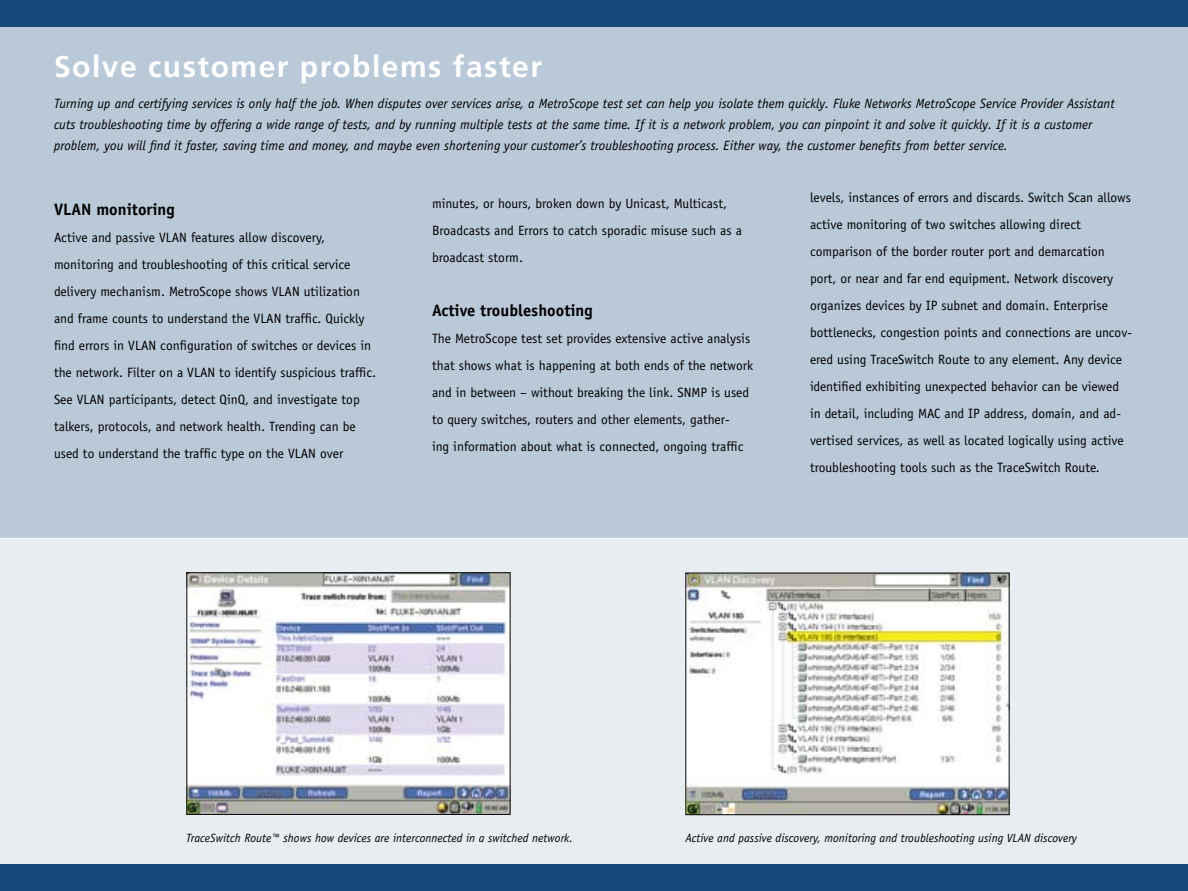
<style>
.page{position:relative;width:1188px;height:891px;background:#fff}
.page>*{position:absolute;margin:0;border:0;box-sizing:border-box;transform-origin:0 0}
.t1{font:700 30px "Frutiger";letter-spacing:.05em;color:#fff}
.t2{font:700 16.5px "Officina Sans";color:#000}
.t3{font:13.5px/27px "Officina Sans";color:#000}
.t4{font:italic 13.5px/21px "Officina Sans";color:#000}
.t5{font:italic 12px "Officina Sans";color:#000}
</style>
<div class="page">
<div style="left:0;top:17px;width:1188px;height:874px;background:#b9c9d8"></div>
<div style="left:0;top:0;width:1188px;height:27px;background:#174a7c"></div>
<div style="left:0;top:538px;width:1188px;height:336px;background:#e8edf2"></div>
<div style="left:0;top:864px;width:1188px;height:27px;background:#174a7c"></div>
<hr style="left:0;top:538px;width:1188px;height:1px;background:#fff">
<img style="left:188px;top:574px;width:320px;height:239px">
<div style="left:186px;top:572px;width:324px;height:243px;border:1px solid #000"></div>
<img style="left:688px;top:575px;width:320px;height:238px">
<div style="left:686px;top:573px;width:324px;height:242px;border:1px solid #000"></div>
<h1 class="t1" style="left:54px;top:49px;width:490px">Solve customer problems faster</h1>
<p class="t4" style="left:54px;top:93px;width:1062px">Turning up and certifying services is only half the job. When disputes over services arise, a MetroScope test set can help you isolate them quickly. Fluke Networks MetroScope Service Provider Assistant cuts troubleshooting time by offering a wide range of tests, and by running multiple tests at the same time. If it is a network problem, you can pinpoint it and solve it quickly. If it is a customer problem, you will find it faster, saving time and money, and maybe even shortening your customer’s troubleshooting process. Either way, the customer benefits from better service.</p>
<p class="t2" style="left:54px;top:200px;width:122px">VLAN monitoring</p>
<p class="t3" style="left:54px;top:224px;width:324px">Active and passive VLAN features allow discovery, monitoring and troubleshooting of this critical service delivery mechanism. MetroScope shows VLAN utilization and frame counts to understand the VLAN traffic. Quickly find errors in VLAN configuration of switches or devices in the network. Filter on a VLAN to identify suspicious traffic.<br>See VLAN participants, detect QinQ, and investigate top talkers, protocols, and network health. Trending can be used to understand the traffic type on the VLAN over</p>
<p class="t3" style="left:432px;top:190px;width:312px">minutes, or hours, broken down by Unicast, Multicast,<br>Broadcasts and Errors to catch sporadic misuse such as a broadcast storm.</p>
<p class="t2" style="left:432px;top:300px;width:162px">Active troubleshooting</p>
<p class="t3" style="left:432px;top:325px;width:323px">The MetroScope test set provides extensive active analysis that shows what is happening at both ends of the network and in between – without breaking the link. SNMP is used to query switches, routers and other elements, gather-<br>ing information about what is connected, ongoing traffic</p>
<p class="t3" style="left:810px;top:184px;width:324px">levels, instances of errors and discards. Switch Scan allows active monitoring of two switches allowing direct comparison of the border router port and demarcation port, or near and far end equipment. Network discovery organizes devices by IP subnet and domain. Enterprise bottlenecks, congestion points and connections are uncov&shy;ered using TraceSwitch Route to any element. Any device identified exhibiting unexpected behavior can be viewed in detail, including MAC and IP address, domain, and ad&shy;vertised services, as well as located logically using active troubleshooting tools such as the TraceSwitch Route.</p>
<p class="t5" style="left:186px;top:831px;width:388px">TraceSwitch Route™ shows how devices are interconnected in a switched network.</p>
<p class="t5" style="left:686px;top:831px;width:393px">Active and passive discovery, monitoring and troubleshooting using VLAN discovery</p>
</div>
